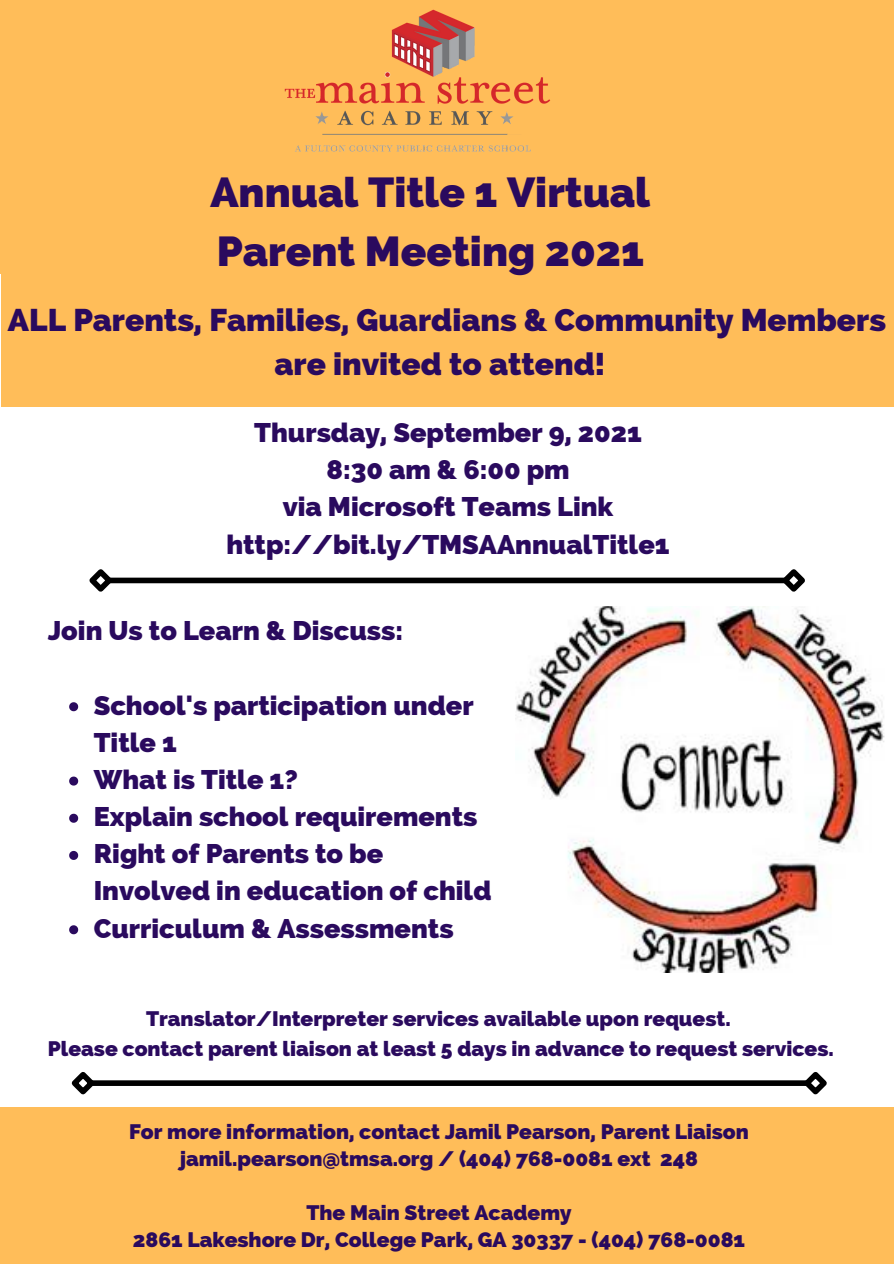
<style>
.page{position:relative;width:894px;height:1264px;background:#fff}
.page>*{position:absolute;margin:0;border:0;box-sizing:border-box;transform-origin:0 0}
.t1{font:800 42px/58.5px "Raleway";color:#2a0a5e}
.t2{font:800 31.5px/44px "Raleway";color:#2a0a5e;text-align:center}
.t3{font:800 27px/37.2px "Raleway";color:#2a0a5e}
.t4{font:800 21px "Raleway";color:#2a0a5e}
</style>
<div class="page">
<img style="left:515px;top:606px;width:370px;height:366px">
<div style="left:1px;top:254px;width:892px;height:152px;background:#ffbd59"></div>
<div style="left:109px;top:577px;width:676px;height:6px;background:#000"></div>
<svg style="left:89px;top:569px;width:28px;height:23px"></svg>
<svg style="left:777px;top:569px;width:28px;height:23px"></svg>
<div style="left:0;top:0;width:893px;height:274px;background:#ffbd59"></div>
<img style="left:284px;top:9px;width:267px;height:143px">
<div style="left:91px;top:1080px;width:715px;height:5px;background:#000"></div>
<svg style="left:71px;top:1072px;width:28px;height:23px"></svg>
<svg style="left:798px;top:1072px;width:29px;height:23px"></svg>
<div style="left:0;top:1106px;width:893px;height:157px;background:#ffbd59"></div>
<svg style="left:69px;top:702px;width:9px;height:9px"></svg>
<svg style="left:69px;top:776px;width:9px;height:9px"></svg>
<svg style="left:69px;top:813px;width:9px;height:9px"></svg>
<svg style="left:69px;top:851px;width:9px;height:9px"></svg>
<svg style="left:69px;top:925px;width:9px;height:9px"></svg>
<p class="t1" style="left:210px;top:163px;width:441px">Annual Title 1 Virtual<br>Parent Meeting 2021</p>
<p class="t2" style="left:8px;top:298px;width:879px">ALL Parents, Families, Guardians &amp; Community Members are invited to attend!</p>
<p class="t3" style="left:254px;top:414px;width:389px">Thursday, September 9, 2021</p>
<p class="t3" style="left:326px;top:451px;width:244px">8:30 am &amp; 6:00 pm</p>
<p class="t3" style="left:283px;top:488px;width:332px">via Microsoft Teams Link</p>
<p class="t3" style="left:226px;top:525px;width:444px">http://bit.ly/TMSAAnnualTitle1</p>
<p class="t3" style="left:48px;top:612px;width:356px">Join Us to Learn &amp; Discuss:</p>
<p class="t3" style="left:94px;top:686px;width:381px">School's participation under<br>Title 1</p>
<p class="t3" style="left:94px;top:760px;width:205px">What is Title 1?</p>
<p class="t3" style="left:94px;top:798px;width:385px">Explain school requirements</p>
<p class="t3" style="left:94px;top:835px;width:399px">Right of Parents to be<br>Involved in education of child</p>
<p class="t3" style="left:94px;top:909px;width:361px">Curriculum &amp; Assessments</p>
<p class="t4" style="left:146px;top:1006px;width:586px">Translator/Interpreter services available upon request.</p>
<p class="t4" style="left:48px;top:1035px;width:787px">Please contact parent liaison at least 5 days in advance to request services.</p>
<p class="t4" style="left:129px;top:1118px;width:621px">For more information, contact Jamil Pearson, Parent Liaison</p>
<p class="t4" style="left:180px;top:1145px;width:519px">jamil.pearson@tmsa.org / (404) 768-0081 ext 248</p>
<p class="t4" style="left:306px;top:1199px;width:267px">The Main Street Academy</p>
<p class="t4" style="left:133px;top:1226px;width:613px">2861 Lakeshore Dr, College Park, GA 30337 - (404) 768-0081</p>
</div>
